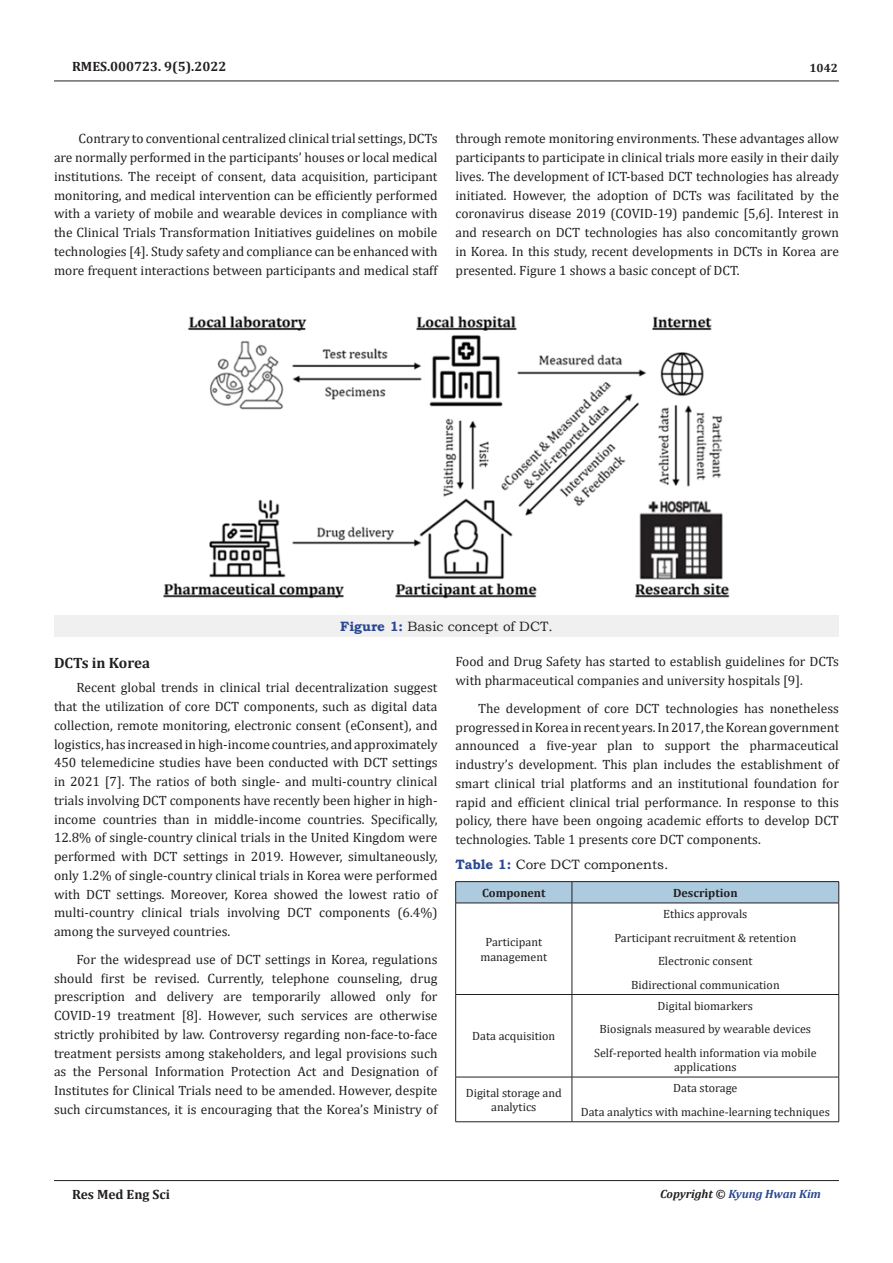
<style>
.page{position:relative;width:893px;height:1263px;background:#fff}
.page>*{position:absolute;margin:0;border:0;box-sizing:border-box;transform-origin:0 0}
.t1{font:700 15px "Cambria";color:#231f20}
.t2{font:13.5px/18.8px "Cambria";color:#231f20;text-align:justify}
.t3{font:13.5px "Bookman Old Style";color:#231f20}
.t4{font:700 13.5px "Cambria";color:#231f20}
.t5{font:12px/14.4px "Cambria";color:#231f20;text-align:center}
.t6{font:700 12px "Cambria";color:#231f20}
.t7{font:italic 700 12px "Cambria";color:#2a4791}
.s1{font-weight:700;color:#2a4791}
.s2{color:#231f20}
</style>
<div class="page">
<hr style="left:54px;top:81px;width:785px;height:1px;background:#231f20">
<hr style="left:54px;top:1180px;width:785px;height:1px;background:#231f20">
<div style="left:54px;top:615px;width:785px;height:21px;background:#f0f0f0"></div>
<img style="left:163px;top:316px;width:567px;height:283px">
<hr style="left:455px;top:881px;width:117px;height:1px;background:#231f20">
<hr style="left:572px;top:881px;width:267px;height:1px;background:#231f20">
<svg style="left:455px;top:882px;width:384px;height:21px;background:#a7c4d7"></svg>
<hr style="left:455px;top:903px;width:117px;height:1px;background:#231f20">
<hr style="left:455px;top:903px;width:1px;height:91px;background:#231f20">
<hr style="left:572px;top:903px;width:267px;height:1px;background:#231f20">
<hr style="left:572px;top:903px;width:1px;height:91px;background:#231f20">
<hr style="left:838px;top:903px;width:1px;height:91px;background:#231f20">
<hr style="left:455px;top:994px;width:117px;height:1px;background:#231f20">
<hr style="left:455px;top:995px;width:1px;height:82px;background:#231f20">
<hr style="left:572px;top:994px;width:267px;height:1px;background:#231f20">
<hr style="left:572px;top:995px;width:1px;height:82px;background:#231f20">
<hr style="left:838px;top:995px;width:1px;height:82px;background:#231f20">
<hr style="left:455px;top:1077px;width:117px;height:1px;background:#231f20">
<hr style="left:455px;top:1077px;width:1px;height:44px;background:#231f20">
<hr style="left:572px;top:1077px;width:267px;height:1px;background:#231f20">
<hr style="left:572px;top:1077px;width:1px;height:44px;background:#231f20">
<hr style="left:838px;top:1077px;width:1px;height:44px;background:#231f20">
<hr style="left:455px;top:1121px;width:117px;height:1px;background:#231f20">
<hr style="left:572px;top:1121px;width:267px;height:1px;background:#231f20">
<p class="t4" style="left:72px;top:56px;width:156px">RMES.000723. 9(5).2022</p>
<p class="t6" style="left:809px;top:60px;width:30px">1042</p>
<p class="t2" style="left:54px;top:129px;width:385px;text-indent:25px">Contrary to conventional centralized clinical trial settings, DCTs are normally performed in the participants’ houses or local medical institutions. The receipt of consent, data acquisition, participant monitoring, and medical intervention can be efficiently performed with a variety of mobile and wearable devices in compliance with the Clinical Trials Transformation Initiatives guidelines on mobile technologies [4]. Study safety and compliance can be enhanced with more frequent interactions between participants and medical staff</p>
<p class="t2" style="left:455px;top:129px;width:385px">through remote monitoring environments. These advantages allow participants to participate in clinical trials more easily in their daily lives. The development of ICT-based DCT technologies has already initiated. However, the adoption of DCTs was facilitated by the coronavirus disease 2019 (COVID-19) pandemic [5,6]. Interest in and research on DCT technologies has also concomitantly grown in Korea. In this study, recent developments in DCTs in Korea are presented. Figure 1 shows a basic concept of DCT.</p>
<p class="t3" style="left:340px;top:617px;width:214px"><span class="s1">Figure 1:</span> Basic concept of DCT.</p>
<p class="t1" style="left:54px;top:652px;width:98px">DCTs in Korea</p>
<p class="t2" style="left:54px;top:678px;width:385px;text-indent:22px">Recent global trends in clinical trial decentralization suggest that the utilization of core DCT components, such as digital data collection, remote monitoring, electronic consent (eConsent), and logistics, has increased in high-income countries, and approximately 450 telemedicine studies have been conducted with DCT settings in 2021 [7]. The ratios of both single- and multi-country clinical trials involving DCT components have recently been higher in high&shy;income countries than in middle-income countries. Specifically, 12.8% of single-country clinical trials in the United Kingdom were performed with DCT settings in 2019. However, simultaneously, only 1.2% of single-country clinical trials in Korea were performed with DCT settings. Moreover, Korea showed the lowest ratio of multi-country clinical trials involving DCT components (6.4%) among the surveyed countries.</p>
<p class="t2" style="left:54px;top:950px;width:385px;text-indent:22px">For the widespread use of DCT settings in Korea, regulations should first be revised. Currently, telephone counseling, drug prescription and delivery are temporarily allowed only for COVID-19 treatment [8]. However, such services are otherwise strictly prohibited by law. Controversy regarding non-face-to-face treatment persists among stakeholders, and legal provisions such as the Personal Information Protection Act and Designation of Institutes for Clinical Trials need to be amended. However, despite such circumstances, it is encouraging that the Korea’s Ministry of</p>
<p class="t2" style="left:455px;top:652px;width:385px">Food and Drug Safety has started to establish guidelines for DCTs with pharmaceutical companies and university hospitals [9].</p>
<p class="t2" style="left:455px;top:699px;width:385px;text-indent:22px">The development of core DCT technologies has nonetheless progressed in Korea in recent years. In 2017, the Korean government announced a five-year plan to support the pharmaceutical industry’s development. This plan includes the establishment of smart clinical trial platforms and an institutional foundation for rapid and efficient clinical trial performance. In response to this policy, there have been ongoing academic efforts to develop DCT technologies. Table 1 presents core DCT components.</p>
<p class="t3" style="left:455px;top:856px;width:215px"><span class="s1">Table 1:</span> Core DCT components.</p>
<p class="t6" style="left:482px;top:884px;width:65px">Component</p>
<p class="t6" style="left:673px;top:884px;width:66px">Description</p>
<p class="t5" style="left:480px;top:935px;width:68px">Participant management</p>
<p class="t5" style="left:663px;top:907px;width:86px">Ethics approvals</p>
<p class="t5" style="left:614px;top:930px;width:184px">Participant recruitment &amp; retention</p>
<p class="t5" style="left:658px;top:954px;width:96px">Electronic consent</p>
<p class="t5" style="left:631px;top:977px;width:150px">Bidirectional communication</p>
<p class="t5" style="left:472px;top:1029px;width:84px">Data acquisition</p>
<p class="t5" style="left:658px;top:998px;width:97px">Digital biomarkers</p>
<p class="t5" style="left:600px;top:1022px;width:213px">Biosignals measured by wearable devices</p>
<p class="t5" style="left:594px;top:1045px;width:224px">Self-reported health information via mobile applications</p>
<p class="t5" style="left:466px;top:1085px;width:98px">Digital storage and analytics</p>
<p class="t5" style="left:673px;top:1081px;width:66px">Data storage</p>
<p class="t5" style="left:581px;top:1104px;width:251px">Data analytics with machine-learning techniques</p>
<p class="t4" style="left:72px;top:1185px;width:100px">Res Med Eng Sci</p>
<p class="t7" style="left:660px;top:1185px;width:162px"><span class="s2">Copyright ©</span> Kyung Hwan Kim</p>
</div>
